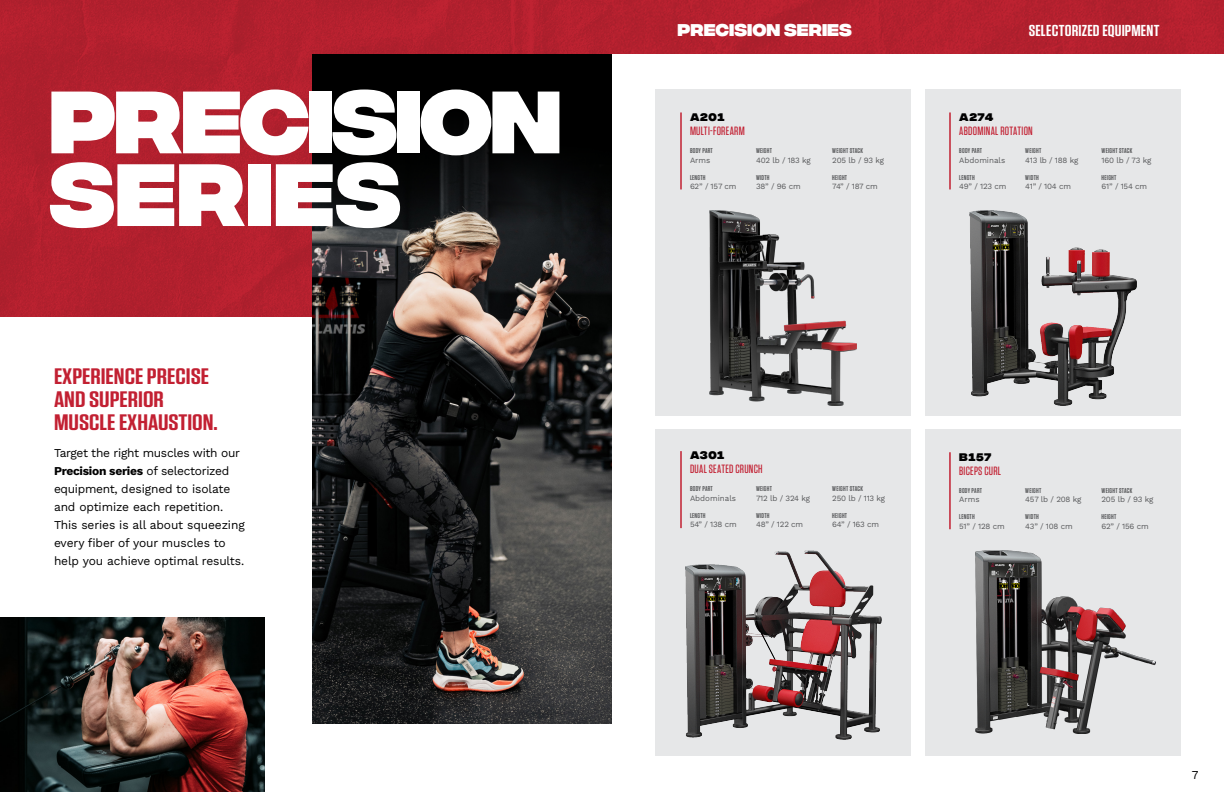
<style>
.page{position:relative;width:1224px;height:792px;background:#fff}
.page>*{position:absolute;margin:0;border:0;box-sizing:border-box;transform-origin:0 0}
.t1{font:800 88.2px/72.7px "Integral CF";letter-spacing:-.03em;color:#fff}
.t2{font:600 22.4px/23px "Tungsten";color:#c22032;scale:1.25 1}
.t3{font:800 17px "Integral CF";color:#fff}
.t4{font:600 15.8px "Tungsten";letter-spacing:.01em;color:#fff;scale:1.14 1}
.t5{font:12px/18px "Work Sans";letter-spacing:-.01em;color:#000}
.t6{font:500 12px "Tungsten";letter-spacing:.02em;color:#c22032}
.t7{font:800 11px "Integral CF";letter-spacing:.05em;color:#000}
.t8{font:8px "Work Sans";letter-spacing:-.025em;color:#58595b}
.t9{font:8px "Work Sans";color:#58595b}
.t10{font:600 7px "Tungsten";letter-spacing:.04em;color:#58595b}
.s1{font-weight:700}
</style>
<div class="page">
<img style="left:612px;top:0;width:612px;height:54px">
<div style="left:925px;top:89px;width:256px;height:327px;background:#e6e7e8"></div>
<div style="left:655px;top:89px;width:256px;height:327px;background:#e6e7e8"></div>
<hr style="left:680px;top:112px;width:2px;height:77px;background:#c22032">
<hr style="left:949px;top:112px;width:2px;height:77px;background:#c22032">
<img style="left:970px;top:210px;width:166px;height:196px">
<img style="left:709px;top:210px;width:147px;height:196px">
<div style="left:655px;top:429px;width:256px;height:327px;background:#e6e7e8"></div>
<hr style="left:680px;top:451px;width:2px;height:77px;background:#c22032">
<img style="left:685px;top:550px;width:196px;height:189px">
<img style="left:0;top:0;width:612px;height:316px">
<img style="left:312px;top:221px;width:300px;height:503px">
<img style="left:0;top:617px;width:265px;height:175px">
<div style="left:312px;top:54px;width:300px;height:167px;background:linear-gradient(to bottom,#000,#111314)"></div>
<div style="left:925px;top:429px;width:256px;height:327px;background:#e6e7e8"></div>
<hr style="left:949px;top:452px;width:2px;height:77px;background:#c22032">
<img style="left:976px;top:550px;width:179px;height:184px">
<h1 class="t1" style="left:49px;top:94px;width:514px">PRECISION<br>SERIES</h1>
<h2 class="t2" style="left:54px;top:365px;width:133px">EXPERIENCE PRECISE<br>AND SUPERIOR<br>MUSCLE EXHAUSTION.</h2>
<h3 class="t5" style="left:54px;top:443px;width:192px">Target the right muscles with our<br><span class="s1">Precision series</span> of selectorized equipment, designed to isolate and optimize each repetition.<br>This series is all about squeezing every fiber of your muscles to help you achieve optimal results.</h3>
<h3 class="t3" style="left:677px;top:20px;width:176px">PRECISION SERIES</h3>
<h3 class="t4" style="left:1029px;top:22px;width:116px">SELECTORIZED EQUIPMENT</h3>
<h3 class="t7" style="left:690px;top:110px;width:36px">A201</h3>
<h3 class="t6" style="left:690px;top:124px;width:56px">MULTI-FOREARM</h3>
<p class="t10" style="left:690px;top:147px;width:24px">BODY PART</p>
<p class="t8" style="left:690px;top:154px;width:22px">Arms</p>
<p class="t10" style="left:756px;top:147px;width:18px">WEIGHT</p>
<p class="t8" style="left:756px;top:154px;width:56px">402 lb / 183 kg</p>
<p class="t10" style="left:832px;top:147px;width:32px">WEIGHT STACK</p>
<p class="t8" style="left:832px;top:154px;width:53px">205 lb / 93 kg</p>
<h3 class="t7" style="left:959px;top:110px;width:36px">A274</h3>
<h3 class="t6" style="left:959px;top:124px;width:75px">ABDOMINAL ROTATION</h3>
<p class="t10" style="left:959px;top:147px;width:24px">BODY PART</p>
<p class="t9" style="left:959px;top:154px;width:48px">Abdominals</p>
<p class="t10" style="left:1025px;top:147px;width:18px">WEIGHT</p>
<p class="t8" style="left:1025px;top:154px;width:55px">413 lb / 188 kg</p>
<p class="t10" style="left:1102px;top:147px;width:32px">WEIGHT STACK</p>
<p class="t8" style="left:1102px;top:154px;width:51px">160 lb / 73 kg</p>
<p class="t10" style="left:690px;top:173px;width:17px">LENGTH</p>
<p class="t8" style="left:690px;top:180px;width:48px">62” / 157 cm</p>
<p class="t10" style="left:756px;top:173px;width:15px">WIDTH</p>
<p class="t8" style="left:756px;top:180px;width:46px">38” / 96 cm</p>
<p class="t10" style="left:832px;top:173px;width:16px">HEIGHT</p>
<p class="t8" style="left:832px;top:180px;width:47px">74” / 187 cm</p>
<p class="t10" style="left:959px;top:173px;width:17px">LENGTH</p>
<p class="t8" style="left:959px;top:180px;width:49px">49” / 123 cm</p>
<p class="t10" style="left:1025px;top:173px;width:15px">WIDTH</p>
<p class="t8" style="left:1025px;top:180px;width:47px">41” / 104 cm</p>
<p class="t10" style="left:1102px;top:173px;width:16px">HEIGHT</p>
<p class="t8" style="left:1102px;top:180px;width:47px">61” / 154 cm</p>
<h3 class="t7" style="left:690px;top:449px;width:36px">A301</h3>
<h3 class="t6" style="left:690px;top:463px;width:74px">DUAL SEATED CRUNCH</h3>
<h3 class="t7" style="left:959px;top:450px;width:34px">B157</h3>
<h3 class="t6" style="left:959px;top:464px;width:44px">BICEPS CURL</h3>
<p class="t10" style="left:690px;top:485px;width:24px">BODY PART</p>
<p class="t9" style="left:690px;top:492px;width:48px">Abdominals</p>
<p class="t10" style="left:756px;top:485px;width:18px">WEIGHT</p>
<p class="t8" style="left:756px;top:492px;width:56px">712 lb / 324 kg</p>
<p class="t10" style="left:832px;top:485px;width:32px">WEIGHT STACK</p>
<p class="t8" style="left:832px;top:492px;width:54px">250 lb / 113 kg</p>
<p class="t10" style="left:959px;top:487px;width:24px">BODY PART</p>
<p class="t8" style="left:959px;top:493px;width:22px">Arms</p>
<p class="t10" style="left:1025px;top:487px;width:18px">WEIGHT</p>
<p class="t8" style="left:1025px;top:493px;width:58px">457 lb / 208 kg</p>
<p class="t10" style="left:1102px;top:487px;width:32px">WEIGHT STACK</p>
<p class="t8" style="left:1102px;top:493px;width:53px">205 lb / 93 kg</p>
<p class="t10" style="left:690px;top:512px;width:17px">LENGTH</p>
<p class="t8" style="left:690px;top:519px;width:48px">54” / 138 cm</p>
<p class="t10" style="left:756px;top:512px;width:15px">WIDTH</p>
<p class="t8" style="left:756px;top:519px;width:49px">48” / 122 cm</p>
<p class="t10" style="left:832px;top:512px;width:16px">HEIGHT</p>
<p class="t8" style="left:832px;top:519px;width:48px">64” / 163 cm</p>
<p class="t10" style="left:959px;top:513px;width:17px">LENGTH</p>
<p class="t8" style="left:959px;top:520px;width:47px">51” / 128 cm</p>
<p class="t10" style="left:1025px;top:513px;width:15px">WIDTH</p>
<p class="t8" style="left:1025px;top:520px;width:49px">43” / 108 cm</p>
<p class="t10" style="left:1102px;top:513px;width:16px">HEIGHT</p>
<p class="t8" style="left:1102px;top:520px;width:49px">62” / 156 cm</p>
<h3 class="t5" style="left:1192px;top:765px;width:8px">7</h3>
</div>
